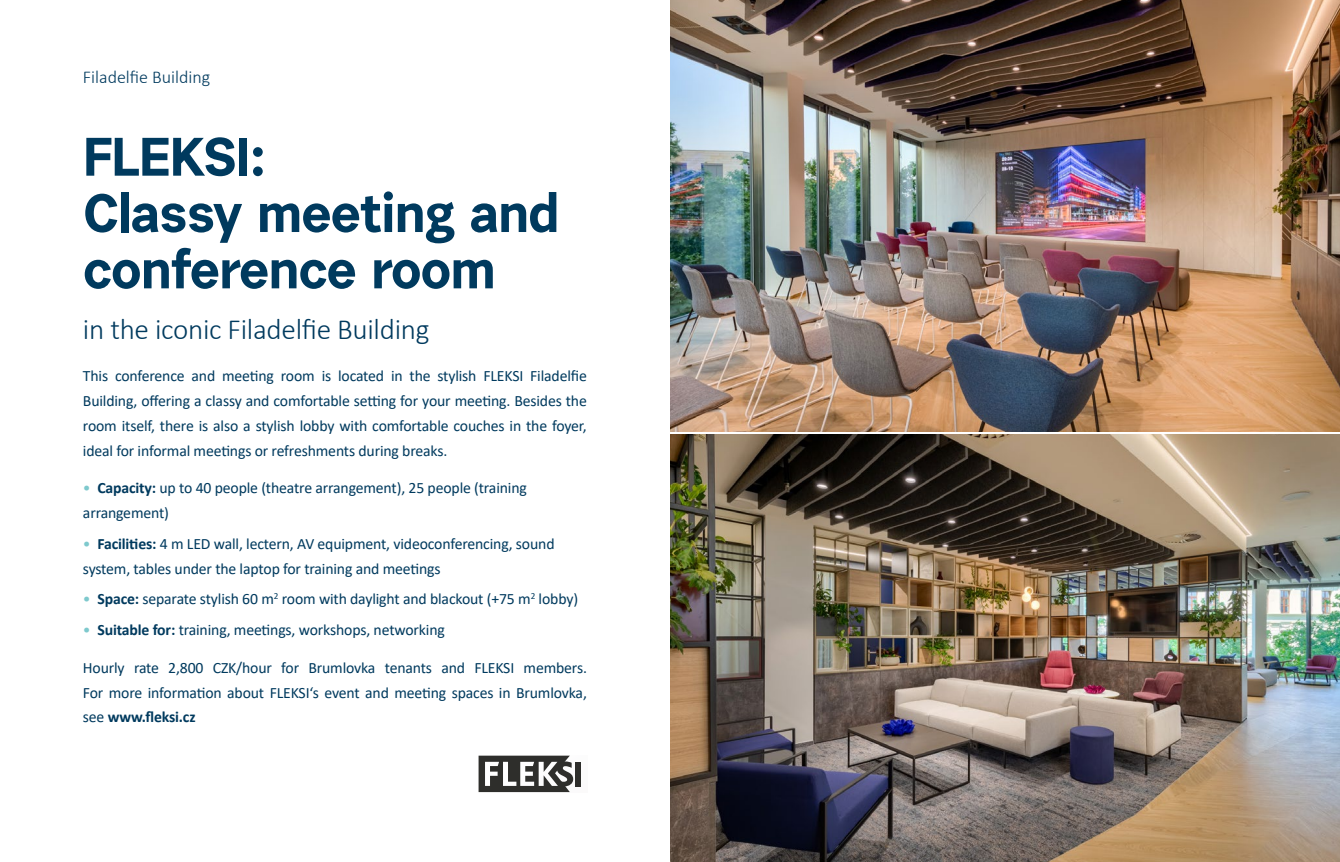
<style>
.page{position:relative;width:1340px;height:862px;background:#fff}
.page>*{position:absolute;margin:0;border:0;box-sizing:border-box;transform-origin:0 0}
.t1{font:700 54px/56.2px "Urban Grotesk Re Bo";letter-spacing:-.02em;color:#003a5e}
.t2{font:300 29.25px "Calibri";letter-spacing:-.01em;color:#003a5e}
.t3{font:300 18px "Calibri";color:#003a5e}
.t4{font:15.75px/24.8px "Calibri";letter-spacing:-.01em;color:#003a5e;text-align:justify}
.s1{color:#7ec9cd}
.s2{font-weight:700}
</style>
<div class="page">
<img style="left:670px;top:0;width:669px;height:431px">
<img style="left:670px;top:434px;width:669px;height:427px">
<div style="left:479px;top:755px;width:108px;height:36px;background:#fbfbfb"></div>
<div style="left:575px;top:761px;width:6px;height:24px;background:#2e2e2b"></div>
<svg style="left:478px;top:755px;width:95px;height:36px"></svg>
<p class="t3" style="left:83px;top:66px;width:129px">Filadelfie Building</p>
<h1 class="t1" style="left:83px;top:127px;width:478px">FLEKSI:<br>Classy meeting and conference room</h1>
<h2 class="t2" style="left:83px;top:311px;width:348px">in the iconic Filadelfie Building</h2>
<p class="t4" style="left:83px;top:363px;width:505px">This conference and meeting room is located in the stylish FLEKSI Filadelfie Building, offering a classy and comfortable setting for your meeting. Besides the room itself, there is also a stylish lobby with comfortable couches in the foyer, ideal for informal meetings or refreshments during breaks.</p>
<p class="t4" style="left:83px;top:475px;width:445px"><span class="s1">•</span> <span class="s2">Capacity:</span> up to 40 people (theatre arrangement), 25 people (training arrangement)</p>
<p class="t4" style="left:83px;top:530px;width:473px"><span class="s1">•</span> <span class="s2">Facilities:</span> 4 m LED wall, lectern, AV equipment, videoconferencing, sound system, tables under the laptop for training and meetings</p>
<p class="t4" style="left:83px;top:586px;width:496px"><span class="s1">•</span> <span class="s2">Space:</span> separate stylish 60 m<sup>2</sup> room with daylight and blackout (+75 m<sup>2</sup> lobby)</p>
<p class="t4" style="left:83px;top:617px;width:363px"><span class="s1">•</span> <span class="s2">Suitable for:</span> training, meetings, workshops, networking</p>
<p class="t4" style="left:83px;top:654px;width:505px">Hourly rate 2,800 CZK/hour for Brumlovka tenants and FLEKSI members.<br>For more information about FLEKSI‘s event and meeting spaces in Brumlovka, see <span class="s2">www.fleksi.cz</span></p>
</div>
